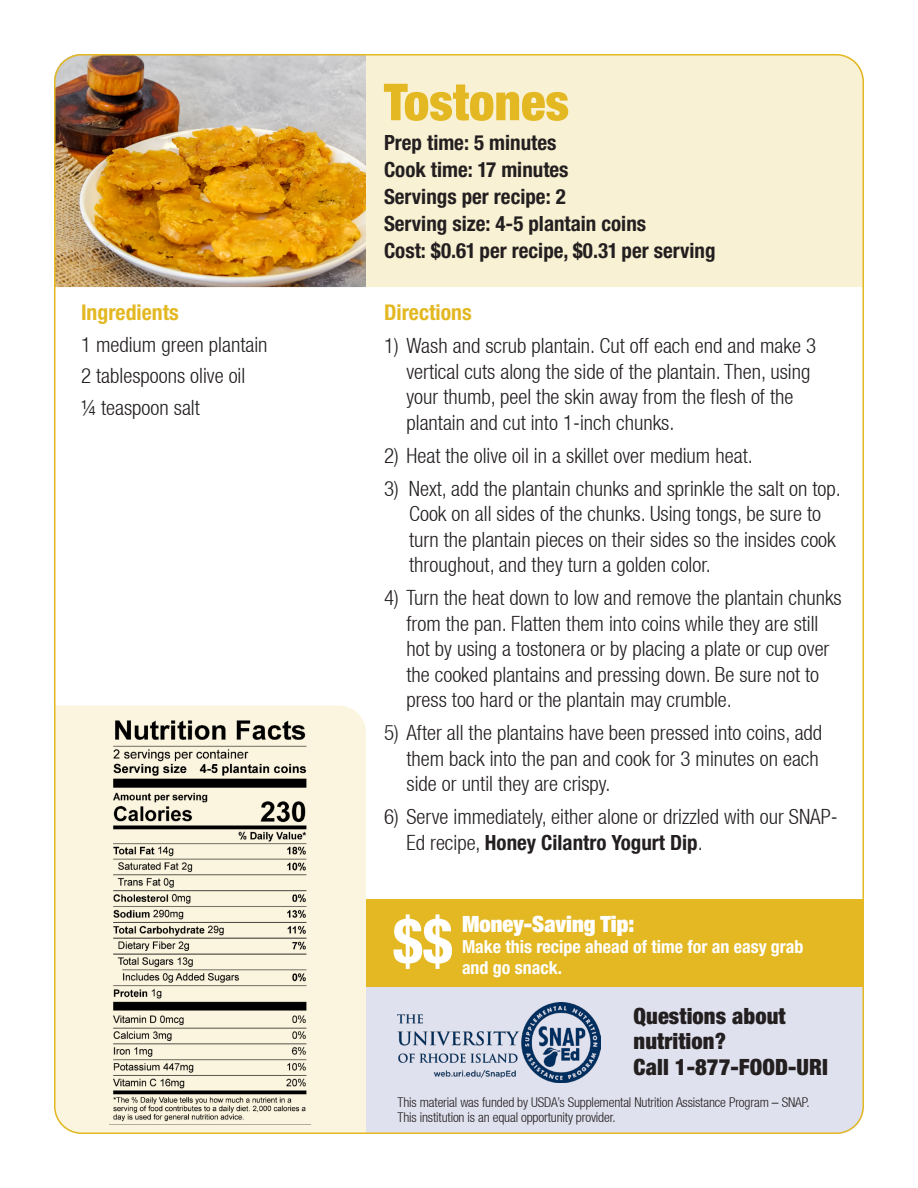
<style>
.page{position:relative;width:918px;height:1188px;background:#fff}
.page>*{position:absolute;margin:0;border:0;box-sizing:border-box;transform-origin:0 0}
.t1{font:700 condensed 62.1px "Helvetica Neue LT Pro";color:#fff}
.Recipe_Title{font:900 condensed 51px "Helvetica Neue LT Pro";color:#e3b823}
.t2{font:900 condensed 22.5px/25.5px "Helvetica Neue LT Pro";letter-spacing:.005em;color:#231f20}
.t3{font:900 condensed 22.5px "Helvetica Neue LT Pro";color:#fff}
.t4{font:700 condensed 21.75px "Helvetica Neue LT Pro";color:#e3b823}
.Directions_lists{font:300 condensed 21px/25.5px "Helvetica Neue LT";color:#231f20}
.Recipe_details{font:700 condensed 21px "Helvetica Neue LT Pro";color:#231f20}
.Ingredients_list{font:300 condensed 21px "Helvetica Neue LT";color:#231f20}
.t5{font:700 condensed 18px "Helvetica Neue LT Pro";color:#fff}
.t6{font:300 condensed 13.5px/15px "Helvetica Neue LT";letter-spacing:-.01em;color:#231f20}
.s1{font-family:"Helvetica Neue LT Pro";font-weight:700}
</style>
<div class="page">
<img style="left:54px;top:54px;width:312px;height:233px">
<div style="left:366px;top:54px;width:498px;height:233px;background:#f9f1d3"></div>
<div style="left:366px;top:900px;width:498px;height:87px;background:#e3b823"></div>
<div style="left:54px;top:706px;width:312px;height:428px;background:#fbf4de"></div>
<div style="left:366px;top:987px;width:498px;height:147px;background:#e0e1ee"></div>
<img style="left:398px;top:1002px;width:202px;height:80px">
<img style="left:110px;top:717px;width:200px;height:408px">
<p class="t4" style="left:81px;top:300px;width:99px">Ingredients</p>
<p class="Ingredients_list" style="left:81px;top:332px;width:188px">1 medium green plantain</p>
<p class="Ingredients_list" style="left:81px;top:364px;width:166px">2 tablespoons olive oil</p>
<p class="Ingredients_list" style="left:81px;top:395px;width:120px">¼ teaspoon salt</p>
<p class="Recipe_Title" style="left:384px;top:71px;width:187px">Tostones</p>
<p class="Recipe_details" style="left:384px;top:131px;width:174px">Prep time: 5 minutes</p>
<p class="Recipe_details" style="left:384px;top:158px;width:186px">Cook time: 17 minutes</p>
<p class="Recipe_details" style="left:384px;top:185px;width:183px">Servings per recipe: 2</p>
<p class="Recipe_details" style="left:384px;top:212px;width:264px">Serving size: 4-5 plantain coins</p>
<p class="Recipe_details" style="left:384px;top:239px;width:333px">Cost: $0.61 per recipe, $0.31 per serving</p>
<p class="t4" style="left:384px;top:300px;width:89px">Directions</p>
<p class="Directions_lists" style="left:406px;top:333px;width:411px;text-indent:-22px">1) Wash and scrub plantain. Cut off each end and make 3 vertical cuts along the side of the plantain. Then, using your thumb, peel the skin away from the flesh of the plantain and cut into 1-inch chunks.</p>
<p class="Directions_lists" style="left:384px;top:442px;width:370px">2) Heat the olive oil in a skillet over medium heat.</p>
<p class="Directions_lists" style="left:409px;top:475px;width:433px;text-indent:-25px">3) Next, add the plantain chunks and sprinkle the salt on top.<br>Cook on all sides of the chunks. Using tongs, be sure to turn the plantain pieces on their sides so the insides cook throughout, and they turn a golden color.</p>
<p class="Directions_lists" style="left:406px;top:585px;width:437px;text-indent:-22px">4) Turn the heat down to low and remove the plantain chunks from the pan. Flatten them into coins while they are still hot by using a tostonera or by placing a plate or cup over the cooked plantains and pressing down. Be sure not to press too hard or the plantain may crumble.</p>
<p class="Directions_lists" style="left:406px;top:720px;width:417px;text-indent:-22px">5) After all the plantains have been pressed into coins, add them back into the pan and cook for 3 minutes on each side or until they are crispy.</p>
<p class="Directions_lists" style="left:406px;top:804px;width:433px;text-indent:-22px">6) Serve immediately, either alone or drizzled with our SNAP-<br>Ed recipe, <span class="s1">Honey Cilantro Yogurt Dip</span>.</p>
<p class="t1" style="left:393px;top:905px;width:61px">$$</p>
<p class="t3" style="left:462px;top:910px;width:174px">Money-Saving Tip:</p>
<p class="t5" style="left:462px;top:936px;width:343px">Make this recipe ahead of time for an easy grab</p>
<p class="t5" style="left:462px;top:957px;width:102px">and go snack.</p>
<p class="t2" style="left:634px;top:1003px;width:154px">Questions about</p>
<p class="t2" style="left:634px;top:1028px;width:196px">nutrition?<br>Call 1-877-FOOD-URI</p>
<p class="t6" style="left:398px;top:1094px;width:414px">This material was funded by USDA’s Supplemental Nutrition Assistance Program – SNAP.<br>This institution is an equal opportunity provider.</p>
</div>
